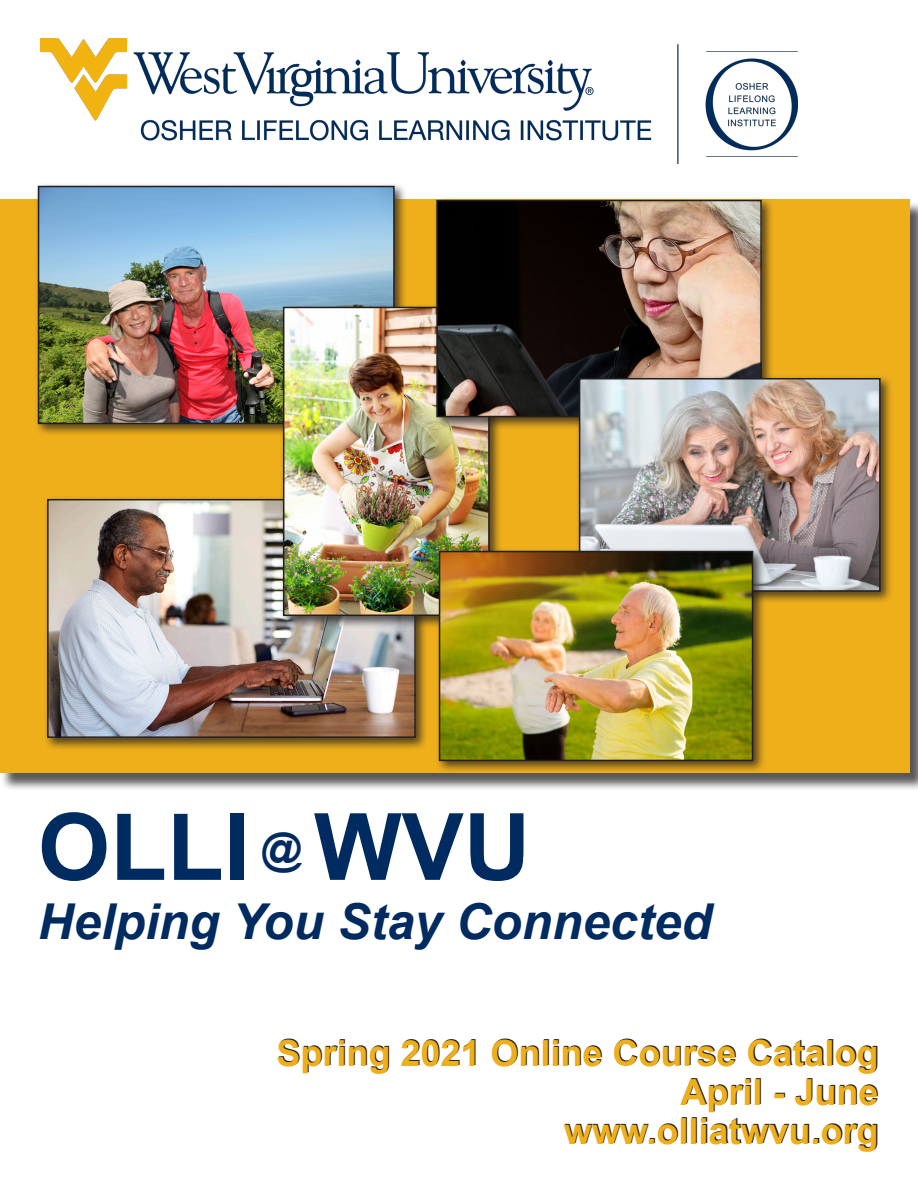
<style>
.page{position:relative;width:918px;height:1188px;background:#fff}
.page>*{position:absolute;margin:0;border:0;box-sizing:border-box;transform-origin:0 0}
.t1{font:700 93px "Arial";color:#002b61}
.t2{font:italic 700 49.5px "Arial";color:#002b61}
.t3{font:700 36px "Arial";color:#eeaf1b}
</style>
<div class="page">
<div style="left:0;top:201px;width:918px;height:590px;background:#231f20;opacity:.75"></div>
<div style="left:0;top:199px;width:909px;height:573px;background:#eeaf1b"></div>
<div style="left:44px;top:495px;width:385px;height:256px;background:#231f20;opacity:.75"></div>
<img style="left:50px;top:502px;width:363px;height:233px">
<div style="left:47px;top:499px;width:369px;height:239px;border:2px solid #231f20"></div>
<div style="left:34px;top:182px;width:373px;height:255px;background:#231f20;opacity:.75"></div>
<img style="left:41px;top:189px;width:351px;height:232px">
<div style="left:38px;top:186px;width:357px;height:238px;border:2px solid #231f20"></div>
<div style="left:279px;top:303px;width:224px;height:326px;background:#231f20;opacity:.75"></div>
<img style="left:286px;top:310px;width:201px;height:303px">
<div style="left:283px;top:307px;width:207px;height:309px;border:2px solid #231f20"></div>
<div style="left:433px;top:196px;width:342px;height:234px;background:#231f20;opacity:.75"></div>
<img style="left:439px;top:203px;width:320px;height:211px">
<div style="left:436px;top:200px;width:326px;height:217px;border:2px solid #231f20"></div>
<div style="left:575px;top:375px;width:318px;height:230px;background:#231f20;opacity:.75"></div>
<img style="left:582px;top:381px;width:296px;height:208px">
<div style="left:579px;top:378px;width:302px;height:214px;border:2px solid #231f20"></div>
<div style="left:435px;top:547px;width:331px;height:227px;background:#231f20;opacity:.75"></div>
<img style="left:442px;top:554px;width:308px;height:204px">
<div style="left:439px;top:551px;width:314px;height:210px;border:2px solid #231f20"></div>
<img style="left:40px;top:39px;width:758px;height:125px">
<p class="t1" style="left:38px;top:782px;width:495px">OLLI <sup>@</sup> WVU</p>
<p class="t2" style="left:38px;top:889px;width:675px">Helping You Stay Connected</p>
<p class="t3" style="left:276px;top:1028px;width:604px">Spring 2021 Online Course Catalog</p>
<p class="t3" style="left:681px;top:1067px;width:200px">April - June</p>
<p class="t3" style="left:564px;top:1106px;width:316px">www.olliatwvu.org</p>
</div>
